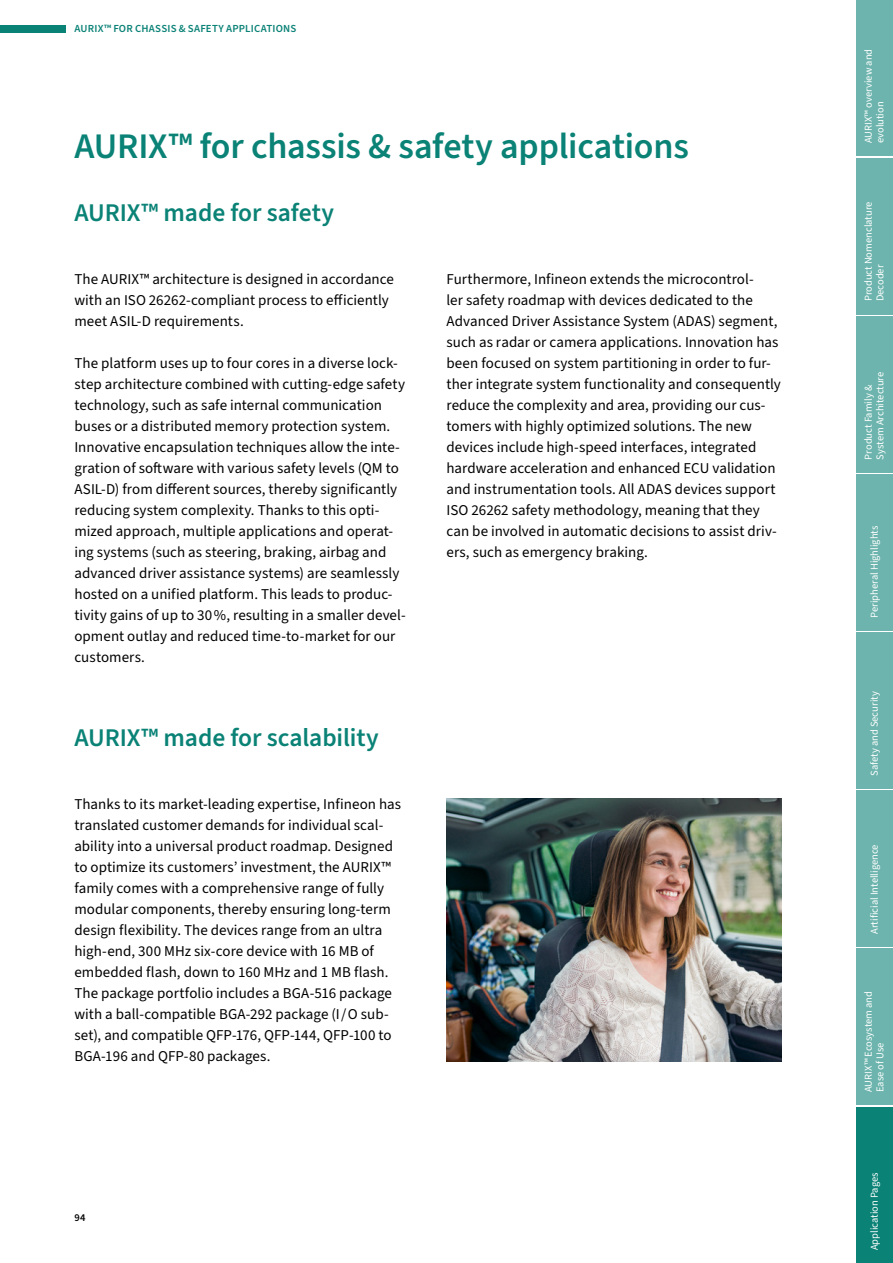
<style>
.page{position:relative;width:893px;height:1263px;background:#fff}
.page>*{position:absolute;margin:0;border:0;box-sizing:border-box;transform-origin:0 0}
.t1{font:600 36px "Source Sans 3";letter-spacing:-.005em;color:#0a8276}
.t2{font:600 25.5px "Source Sans 3";letter-spacing:-.005em;color:#0a8276}
.t3{font:15px/21px "Source Sans 3";color:#000}
.t4{font:600 10.8px "Source Sans 3";letter-spacing:.02em;color:#0a8276}
.t5{font:10.5px/11.6px "Source Sans 3";color:#fff}
.t6{font:600 10.5px "Source Sans 3";color:#000}
</style>
<div class="page">
<img style="left:446px;top:798px;width:335px;height:263px">
<div style="left:0;top:25px;width:66px;height:7px;background:#0a8276"></div>
<div style="left:856px;top:0;width:37px;height:156px;background:#6cb4ad"></div>
<div style="left:856px;top:158px;width:37px;height:156px;background:#6cb4ad"></div>
<div style="left:856px;top:316px;width:37px;height:156px;background:#6cb4ad"></div>
<div style="left:856px;top:474px;width:37px;height:156px;background:#6cb4ad"></div>
<div style="left:856px;top:632px;width:37px;height:156px;background:#6cb4ad"></div>
<div style="left:856px;top:791px;width:37px;height:156px;background:#6cb4ad"></div>
<div style="left:856px;top:949px;width:37px;height:156px;background:#6cb4ad"></div>
<div style="left:856px;top:1107px;width:37px;height:156px;background:#0a8276"></div>
<p class="t4" style="left:74px;top:22px;width:223px">AURIX™ FOR CHASSIS &amp; SAFETY APPLICATIONS</p>
<h1 class="t1" style="left:74px;top:123px;width:616px">AURIX™ for chassis &amp; safety applications</h1>
<h2 class="t2" style="left:74px;top:196px;width:261px">AURIX™ made for safety</h2>
<p class="t3" style="left:74px;top:268px;width:321px">The AURIX™ architecture is designed in accordance with an ISO 26262-compliant process to efficiently meet ASIL-D requirements.</p>
<p class="t3" style="left:74px;top:352px;width:333px">The platform uses up to four cores in a diverse lock&shy;step architecture combined with cutting-edge safety technology, such as safe internal communication buses or a distributed memory protection system.<br>Innovative encapsulation techniques allow the inte&shy;gration of software with various safety levels (QM to ASIL-D) from different sources, thereby significantly reducing system complexity. Thanks to this opti&shy;mized approach, multiple applications and operat&shy;ing systems (such as steering, braking, airbag and advanced driver assistance systems) are seamlessly hosted on a unified platform. This leads to produc&shy;tivity gains of up to 30 %, resulting in a smaller devel&shy;opment outlay and reduced time-to-market for our customers.</p>
<h2 class="t2" style="left:74px;top:721px;width:306px">AURIX™ made for scalability</h2>
<p class="t3" style="left:74px;top:793px;width:328px">Thanks to its market-leading expertise, Infineon has translated customer demands for individual scal&shy;ability into a universal product roadmap. Designed to optimize its customers’ investment, the AURIX™ family comes with a comprehensive range of fully modular components, thereby ensuring long-term design flexibility. The devices range from an ultra high-end, 300 MHz six-core device with 16 MB of embedded flash, down to 160 MHz and 1 MB flash.<br>The package portfolio includes a BGA-516 package with a ball-compatible BGA-292 package (I / O sub&shy;set), and compatible QFP-176, QFP-144, QFP-100 to BGA-196 and QFP-80 packages.</p>
<p class="t3" style="left:446px;top:268px;width:336px">Furthermore, Infineon extends the microcontrol-<br>ler safety roadmap with devices dedicated to the Advanced Driver Assistance System (ADAS) segment, such as radar or camera applications. Innovation has been focused on system partitioning in order to fur&shy;ther integrate system functionality and consequently reduce the complexity and area, providing our cus&shy;tomers with highly optimized solutions. The new devices include high-speed interfaces, integrated hardware acceleration and enhanced ECU validation and instrumentation tools. All ADAS devices support ISO 26262 safety methodology, meaning that they can be involved in automatic decisions to assist driv&shy;ers, such as emergency braking.</p>
<p class="t6" style="left:74px;top:1211px;width:13px">94</p>
<p class="t5" style="left:863px;top:143px;width:96px;rotate:-90deg">AURIX™ overview and evolution</p>
<p class="t5" style="left:863px;top:301px;width:101px;rotate:-90deg">Product Nomenclature<br>Decoder</p>
<p class="t5" style="left:863px;top:459px;width:89px;rotate:-90deg">Product Family &amp;<br>System Architecture</p>
<p class="t5" style="left:868px;top:618px;width:93px;rotate:-90deg">Peripheral Highlights</p>
<p class="t5" style="left:868px;top:776px;width:86px;rotate:-90deg">Safety and Security</p>
<p class="t5" style="left:868px;top:934px;width:91px;rotate:-90deg">Artificial Intelligence</p>
<p class="t5" style="left:863px;top:1092px;width:102px;rotate:-90deg">AURIX™ Ecosystem and<br>Ease of Use</p>
<p class="t5" style="left:868px;top:1250px;width:79px;rotate:-90deg">Application Pages</p>
</div>
